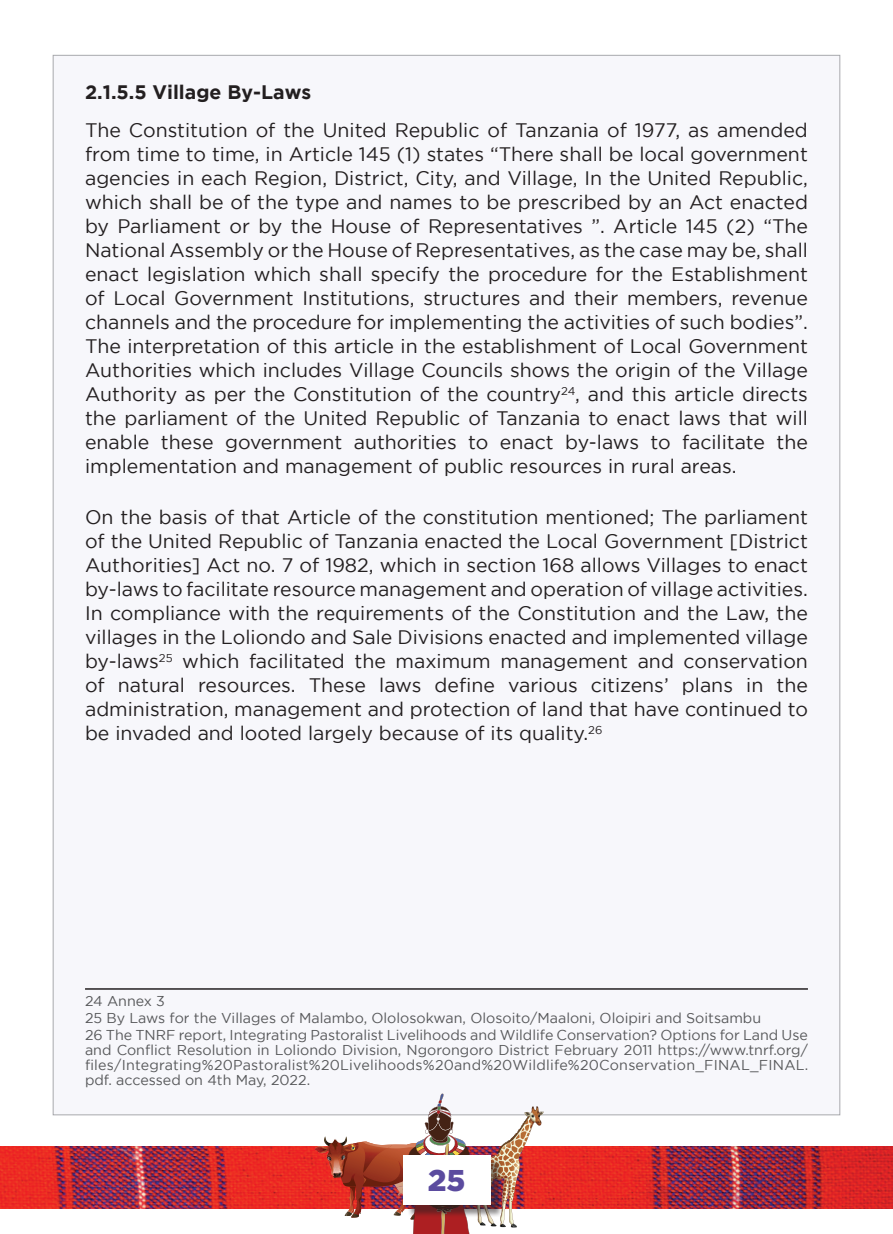
<style>
.page{position:relative;width:893px;height:1234px;background:#fff}
.page>*{position:absolute;margin:0;border:0;box-sizing:border-box;transform-origin:0 0}
.t1{font:900 30px "Gotham";color:#5b4b9f}
.t2{font:19.5px/24px "Gotham";color:#231f20;text-align:justify}
.t3{font:700 19.5px "Gotham";color:#231f20}
.t4{font:14.25px/17px "Gotham";color:#57585a}
</style>
<div class="page">
<div style="left:53px;top:55px;width:787px;height:1059px;background:#f7f7fb;border:1px solid #a8a9ad"></div>
<img style="left:0;top:1146px;width:893px;height:61px">
<img style="left:315px;top:1136px;width:21px;height:41px">
<img style="left:336px;top:1093px;width:206px;height:140px">
<div style="left:407px;top:1158px;width:96px;height:59px;background:#231f20;opacity:.5"></div>
<div style="left:403px;top:1154px;width:87px;height:50px;background:#fff"></div>
<hr style="left:85px;top:987px;width:723px;height:2px;background:#231f20">
<p class="t3" style="left:85px;top:81px;width:228px">2.1.5.5 Village By-Laws</p>
<p class="t2" style="left:85px;top:118px;width:724px">The Constitution of the United Republic of Tanzania of 1977, as amended from time to time, in Article 145 (1) states “There shall be local government agencies in each Region, District, City, and Village, In the United Republic, which shall be of the type and names to be prescribed by an Act enacted by Parliament or by the House of Representatives ”. Article 145 (2) “The National Assembly or the House of Representatives, as the case may be, shall enact legislation which shall specify the procedure for the Establishment of Local Government Institutions, structures and their members, revenue channels and the procedure for implementing the activities of such bodies”.<br>The interpretation of this article in the establishment of Local Government Authorities which includes Village Councils shows the origin of the Village Authority as per the Constitution of the country<sup>24</sup>, and this article directs the parliament of the United Republic of Tanzania to enact laws that will enable these government authorities to enact by-laws to facilitate the implementation and management of public resources in rural areas.</p>
<p class="t2" style="left:85px;top:505px;width:724px">On the basis of that Article of the constitution mentioned; The parliament of the United Republic of Tanzania enacted the Local Government [District Authorities] Act no. 7 of 1982, which in section 168 allows Villages to enact by-laws to facilitate resource management and operation of village activities.<br>In compliance with the requirements of the Constitution and the Law, the villages in the Loliondo and Sale Divisions enacted and implemented village by-laws<sup>25</sup> which facilitated the maximum management and conservation of natural resources. These laws define various citizens’ plans in the administration, management and protection of land that have continued to be invaded and looted largely because of its quality.<sup>26</sup></p>
<p class="t4" style="left:85px;top:992px;width:724px">24 Annex 3<br>25 By Laws for the Villages of Malambo, Ololosokwan, Olosoito/Maaloni, Oloipiri and Soitsambu<br>26 The TNRF report, Integrating Pastoralist Livelihoods and Wildlife Conservation? Options for Land Use</p>
<p class="t4" style="left:85px;top:1042px;width:725px;line-height:15px;text-align:justify">and Conflict Resolution in Loliondo Division, Ngorongoro District February 2011 https://www.tnrf.org/ files/Integrating%20Pastoralist%20Livelihoods%20and%20Wildlife%20Conservation_FINAL_FINAL. pdf. accessed on 4th May, 2022.</p>
<h1 class="t1" style="left:428px;top:1162px;width:39px">25</h1>
</div>
